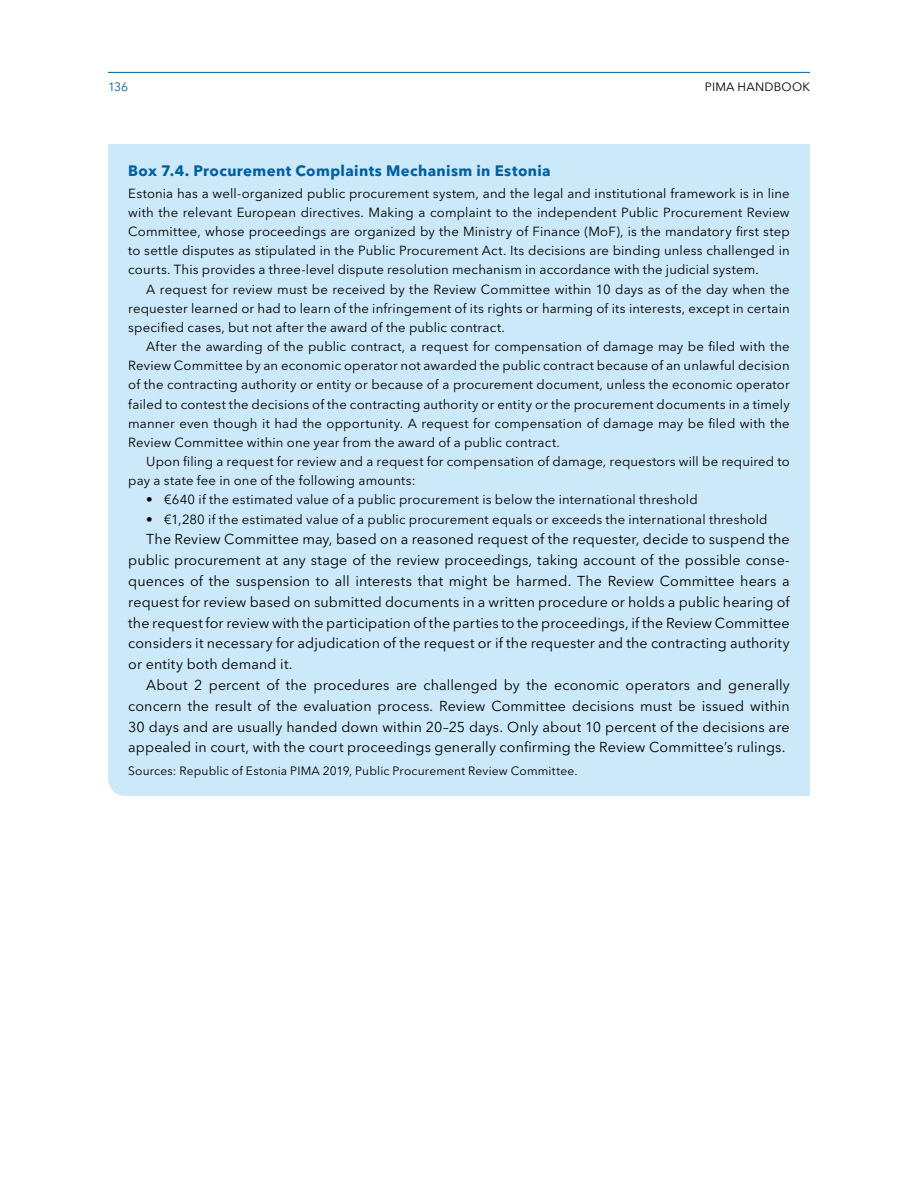
<style>
.page{position:relative;width:918px;height:1188px;background:#fff}
.page>*{position:absolute;margin:0;border:0;box-sizing:border-box;transform-origin:0 0}
.H4__Boxes{font:700 15px "Avenir Next W1 G";letter-spacing:.025em;color:#005f9e}
.t1{font:14.25px/20.9px "Avenir Next W1 G";letter-spacing:.01em;color:#000;text-align:justify}
.Box_Text{font:13.2px/19.2px "Avenir Next W1 G";letter-spacing:.01em;color:#000;text-align:justify}
.Box_Text__no_indent{font:13.2px/19.2px "Avenir Next W1 G";letter-spacing:.01em;color:#000;text-align:justify}
.Source{font:12px "Avenir Next W1 G";letter-spacing:.015em;color:#000}
.t2{font:12px "Avenir Next W1 G";color:#005f9e}
</style>
<div class="page">
<div style="left:108px;top:144px;width:702px;height:652px;background:#cbe9f9"></div>
<hr style="left:108px;top:72px;width:702px;height:1px;background:#005f9e">
<p class="t2" style="left:108px;top:77px;width:22px">136</p>
<p class="Source" style="left:705px;top:77px;width:107px">PIMA HANDBOOK</p>
<p class="H4__Boxes" style="left:128px;top:158px;width:424px">Box 7.4. Procurement Complaints Mechanism in Estonia</p>
<p class="Box_Text__no_indent" style="left:128px;top:182px;width:663px">Estonia has a well-organized public procurement system, and the legal and institutional framework is in line with the relevant European directives. Making a complaint to the independent Public Procurement Review Committee, whose proceedings are organized by the Ministry of Finance (MoF), is the mandatory first step to settle disputes as stipulated in the Public Procurement Act. Its decisions are binding unless challenged in courts. This provides a three-level dispute resolution mechanism in accordance with the judicial system.</p>
<p class="Box_Text" style="left:128px;top:278px;width:663px;text-indent:18px">A request for review must be received by the Review Committee within 10 days as of the day when the requester learned or had to learn of the infringement of its rights or harming of its interests, except in certain specified cases, but not after the award of the public contract.</p>
<p class="Box_Text" style="left:128px;top:336px;width:663px;text-indent:18px">After the awarding of the public contract, a request for compensation of damage may be filed with the Review Committee by an economic operator not awarded the public contract because of an unlawful decision of the contracting authority or entity or because of a procurement document, unless the economic operator failed to contest the decisions of the contracting authority or entity or the procurement documents in a timely manner even though it had the opportunity. A request for compensation of damage may be filed with the Review Committee within one year from the award of a public contract.</p>
<p class="Box_Text" style="left:128px;top:451px;width:663px;text-indent:18px">Upon filing a request for review and a request for compensation of damage, requestors will be required to pay a state fee in one of the following amounts:</p>
<p class="Box_Text" style="left:146px;top:489px;width:553px">• €640 if the estimated value of a public procurement is below the international threshold</p>
<p class="Box_Text" style="left:146px;top:508px;width:623px">• €1,280 if the estimated value of a public procurement equals or exceeds the international threshold</p>
<p class="t1" style="left:128px;top:528px;width:663px;text-indent:18px">The Review Committee may, based on a reasoned request of the requester, decide to suspend the public procurement at any stage of the review proceedings, taking account of the possible conse&shy;quences of the suspension to all interests that might be harmed. The Review Committee hears a request for review based on submitted documents in a written procedure or holds a public hearing of the request for review with the participation of the parties to the proceedings, if the Review Committee considers it necessary for adjudication of the request or if the requester and the contracting authority or entity both demand it.</p>
<p class="t1" style="left:128px;top:673px;width:663px;text-indent:18px">About 2 percent of the procedures are challenged by the economic operators and generally concern the result of the evaluation process. Review Committee decisions must be issued within 30 days and are usually handed down within 20–25 days. Only about 10 percent of the decisions are appealed in court, with the court proceedings generally confirming the Review Committee’s rulings.</p>
<p class="Source" style="left:128px;top:761px;width:451px">Sources: Republic of Estonia PIMA 2019, Public Procurement Review Committee.</p>
</div>
